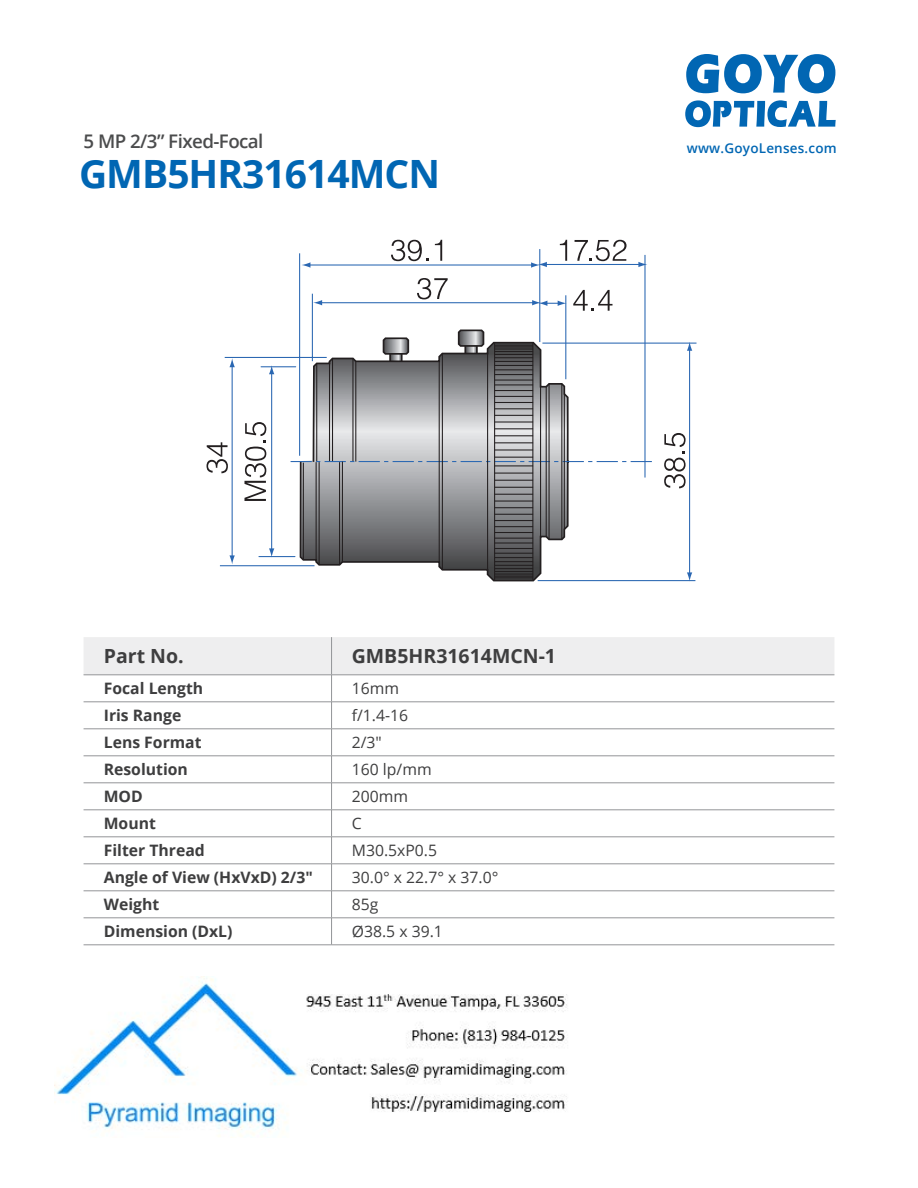
<style>
.page{position:relative;width:918px;height:1188px;background:#fff}
.page>*{position:absolute;margin:0;border:0;box-sizing:border-box;transform-origin:0 0}
.t1{font:700 39px "Open Sans";letter-spacing:-.025em;color:#0166b3}
.t2{font:700 19.5px "Open Sans";color:#3e3e3f}
.t3{font:600 18.75px "Open Sans";letter-spacing:-.03em;color:#4b4c4d}
.t4{font:700 15.75px "Open Sans";color:#3e3e3f}
.t5{font:15.75px "Open Sans";color:#3e3e3f}
.t6{font:600 13.5px "Open Sans";letter-spacing:.015em;color:#0166b3}
</style>
<div class="page">
<svg style="left:686px;top:54px;width:149px;height:39px"></svg>
<svg style="left:685px;top:100px;width:151px;height:27px"></svg>
<svg style="left:84px;top:637px;width:750px;height:308px"></svg>
<hr style="left:84px;top:945px;width:248px;height:1px;background:#939598">
<hr style="left:332px;top:945px;width:502px;height:1px;background:#939598">
<svg style="left:382px;top:337px;width:28px;height:4px"></svg>
<svg style="left:457px;top:329px;width:28px;height:12px"></svg>
<svg style="left:299px;top:341px;width:270px;height:241px;background:#a4a5a7"></svg>
<svg style="left:290px;top:461px;width:362px;height:1px"></svg>
<hr style="left:329px;top:363px;width:1px;height:98px;background:#231f20">
<hr style="left:332px;top:358px;width:1px;height:103px;background:#231f20">
<hr style="left:352px;top:358px;width:1px;height:103px;background:#231f20">
<hr style="left:355px;top:361px;width:1px;height:101px;background:#231f20">
<hr style="left:439px;top:361px;width:1px;height:201px;background:#231f20">
<hr style="left:442px;top:354px;width:1px;height:216px;background:#231f20">
<hr style="left:487px;top:354px;width:1px;height:216px;background:#231f20">
<hr style="left:540px;top:387px;width:1px;height:150px;background:#231f20">
<hr style="left:546px;top:387px;width:1px;height:150px;background:#231f20">
<hr style="left:549px;top:384px;width:1px;height:155px;background:#231f20">
<hr style="left:561px;top:384px;width:1px;height:155px;background:#231f20">
<hr style="left:564px;top:394px;width:1px;height:135px;background:#231f20">
<hr style="left:303px;top:463px;width:1px;height:97px;background:#231f20">
<hr style="left:316px;top:363px;width:1px;height:98px;background:#231f20">
<hr style="left:316px;top:462px;width:1px;height:98px;background:#231f20">
<hr style="left:319px;top:462px;width:1px;height:103px;background:#231f20">
<hr style="left:339px;top:462px;width:1px;height:103px;background:#231f20">
<hr style="left:342px;top:462px;width:1px;height:100px;background:#231f20">
<hr style="left:220px;top:565px;width:95px;height:1px;background:#2a67b2">
<hr style="left:225px;top:357px;width:102px;height:1px;background:#2a67b2">
<hr style="left:299px;top:253px;width:1px;height:203px;background:#2a67b2">
<hr style="left:312px;top:294px;width:1px;height:67px;background:#2a67b2">
<hr style="left:539px;top:249px;width:1px;height:93px;background:#2a67b2">
<hr style="left:565px;top:295px;width:1px;height:84px;background:#2a67b2">
<hr style="left:644px;top:255px;width:2px;height:223px;background:#2a67b2">
<hr style="left:689px;top:349px;width:1px;height:225px;background:#2a67b2">
<svg style="left:687px;top:342px;width:5px;height:9px"></svg>
<svg style="left:687px;top:572px;width:5px;height:8px"></svg>
<hr style="left:542px;top:343px;width:155px;height:1px;background:#2a67b2">
<hr style="left:538px;top:580px;width:157px;height:1px;background:#2a67b2">
<hr style="left:232px;top:365px;width:1px;height:192px;background:#2a67b2">
<svg style="left:229px;top:555px;width:6px;height:9px"></svg>
<svg style="left:229px;top:358px;width:6px;height:9px"></svg>
<hr style="left:309px;top:264px;width:224px;height:2px;background:#2a67b2">
<svg style="left:302px;top:262px;width:8px;height:6px"></svg>
<hr style="left:545px;top:264px;width:95px;height:1px;background:#2a67b2">
<svg style="left:638px;top:262px;width:9px;height:5px"></svg>
<svg style="left:531px;top:262px;width:16px;height:6px"></svg>
<hr style="left:320px;top:302px;width:214px;height:1px;background:#2a67b2">
<svg style="left:313px;top:300px;width:9px;height:5px"></svg>
<svg style="left:532px;top:300px;width:35px;height:6px"></svg>
<svg style="left:207px;top:442px;width:21px;height:31px"></svg>
<svg style="left:417px;top:278px;width:31px;height:21px"></svg>
<svg style="left:391px;top:240px;width:37px;height:21px"></svg>
<svg style="left:435px;top:240px;width:7px;height:21px"></svg>
<svg style="left:664px;top:433px;width:22px;height:55px"></svg>
<svg style="left:573px;top:290px;width:39px;height:21px"></svg>
<svg style="left:560px;top:240px;width:7px;height:21px"></svg>
<svg style="left:575px;top:240px;width:52px;height:21px"></svg>
<hr style="left:532px;top:343px;width:1px;height:237px;background:#231f20">
<hr style="left:494px;top:343px;width:1px;height:237px;background:#231f20">
<hr style="left:495px;top:577px;width:38px;height:1px;background:#231f20">
<hr style="left:495px;top:576px;width:38px;height:1px;background:#231f20">
<hr style="left:495px;top:574px;width:38px;height:1px;background:#231f20">
<hr style="left:495px;top:571px;width:38px;height:1px;background:#231f20">
<hr style="left:495px;top:568px;width:38px;height:1px;background:#231f20">
<hr style="left:495px;top:565px;width:38px;height:1px;background:#231f20">
<hr style="left:495px;top:561px;width:38px;height:1px;background:#231f20">
<hr style="left:495px;top:557px;width:38px;height:1px;background:#231f20">
<hr style="left:495px;top:553px;width:38px;height:1px;background:#231f20">
<hr style="left:495px;top:548px;width:38px;height:1px;background:#231f20">
<hr style="left:495px;top:542px;width:38px;height:2px;background:#231f20">
<hr style="left:495px;top:538px;width:38px;height:1px;background:#231f20">
<hr style="left:495px;top:532px;width:38px;height:1px;background:#231f20">
<hr style="left:495px;top:526px;width:38px;height:1px;background:#231f20">
<hr style="left:495px;top:520px;width:38px;height:1px;background:#231f20">
<hr style="left:495px;top:514px;width:38px;height:1px;background:#231f20">
<hr style="left:495px;top:507px;width:38px;height:1px;background:#231f20">
<hr style="left:495px;top:501px;width:38px;height:1px;background:#231f20">
<hr style="left:495px;top:494px;width:38px;height:1px;background:#231f20">
<hr style="left:495px;top:487px;width:38px;height:1px;background:#231f20">
<hr style="left:495px;top:480px;width:38px;height:1px;background:#231f20">
<hr style="left:495px;top:473px;width:38px;height:1px;background:#231f20">
<hr style="left:495px;top:465px;width:38px;height:1px;background:#231f20">
<hr style="left:495px;top:345px;width:38px;height:1px;background:#231f20">
<hr style="left:495px;top:346px;width:38px;height:1px;background:#231f20">
<hr style="left:495px;top:348px;width:38px;height:2px;background:#231f20">
<hr style="left:495px;top:351px;width:38px;height:1px;background:#231f20">
<hr style="left:495px;top:354px;width:38px;height:1px;background:#231f20">
<hr style="left:495px;top:357px;width:38px;height:1px;background:#231f20">
<hr style="left:495px;top:361px;width:38px;height:1px;background:#231f20">
<hr style="left:495px;top:365px;width:38px;height:1px;background:#231f20">
<hr style="left:495px;top:369px;width:38px;height:1px;background:#231f20">
<hr style="left:495px;top:374px;width:38px;height:1px;background:#231f20">
<hr style="left:495px;top:380px;width:38px;height:1px;background:#231f20">
<hr style="left:495px;top:384px;width:38px;height:1px;background:#231f20">
<hr style="left:495px;top:390px;width:38px;height:1px;background:#231f20">
<hr style="left:495px;top:396px;width:38px;height:1px;background:#231f20">
<hr style="left:495px;top:402px;width:38px;height:1px;background:#231f20">
<hr style="left:495px;top:408px;width:38px;height:1px;background:#231f20">
<hr style="left:495px;top:415px;width:38px;height:1px;background:#231f20">
<hr style="left:495px;top:421px;width:38px;height:2px;background:#231f20">
<hr style="left:495px;top:428px;width:38px;height:1px;background:#231f20">
<hr style="left:495px;top:435px;width:38px;height:1px;background:#231f20">
<hr style="left:495px;top:442px;width:38px;height:1px;background:#231f20">
<hr style="left:495px;top:449px;width:38px;height:2px;background:#231f20">
<hr style="left:495px;top:457px;width:38px;height:1px;background:#231f20">
<hr style="left:261px;top:366px;width:35px;height:1px;background:#2a67b2">
<hr style="left:259px;top:556px;width:36px;height:1px;background:#2a67b2">
<hr style="left:271px;top:372px;width:1px;height:178px;background:#2a67b2">
<svg style="left:269px;top:548px;width:5px;height:8px"></svg>
<svg style="left:269px;top:365px;width:5px;height:9px"></svg>
<svg style="left:244px;top:422px;width:22px;height:79px"></svg>
<img style="left:54px;top:976px;width:513px;height:160px">
<p class="t3" style="left:84px;top:128px;width:181px">5 MP 2/3” Fixed-Focal</p>
<p class="t1" style="left:79px;top:146px;width:363px">GMB5HR31614MCN</p>
<p class="t6" style="left:687px;top:139px;width:152px">www.GoyoLenses.com</p>
<p class="t2" style="left:104px;top:642px;width:81px">Part No.</p>
<p class="t2" style="left:352px;top:642px;width:206px">GMB5HR31614MCN-1</p>
<p class="t4" style="left:104px;top:678px;width:101px">Focal Length</p>
<p class="t5" style="left:352px;top:678px;width:49px">16mm</p>
<p class="t4" style="left:104px;top:704px;width:79px">Iris Range</p>
<p class="t5" style="left:352px;top:705px;width:58px">f/1.4-16</p>
<p class="t4" style="left:104px;top:731px;width:99px">Lens Format</p>
<p class="t5" style="left:352px;top:732px;width:31px">2/3″</p>
<p class="t4" style="left:104px;top:758px;width:86px">Resolution</p>
<p class="t5" style="left:352px;top:759px;width:81px">160 lp/mm</p>
<p class="t4" style="left:104px;top:785px;width:41px">MOD</p>
<p class="t5" style="left:352px;top:786px;width:58px">200mm</p>
<p class="t4" style="left:104px;top:812px;width:54px">Mount</p>
<p class="t5" style="left:352px;top:813px;width:11px">C</p>
<p class="t4" style="left:104px;top:839px;width:103px">Filter Thread</p>
<p class="t5" style="left:352px;top:840px;width:87px">M30.5xP0.5</p>
<p class="t4" style="left:104px;top:866px;width:211px">Angle of View (HxVxD) 2/3″</p>
<p class="t5" style="left:352px;top:867px;width:148px">30.0° x 22.7° x 37.0°</p>
<p class="t4" style="left:104px;top:893px;width:57px">Weight</p>
<p class="t5" style="left:352px;top:894px;width:28px">85g</p>
<p class="t4" style="left:104px;top:920px;width:130px">Dimension (DxL)</p>
<p class="t5" style="left:352px;top:921px;width:93px">Ø38.5 x 39.1</p>
</div>
